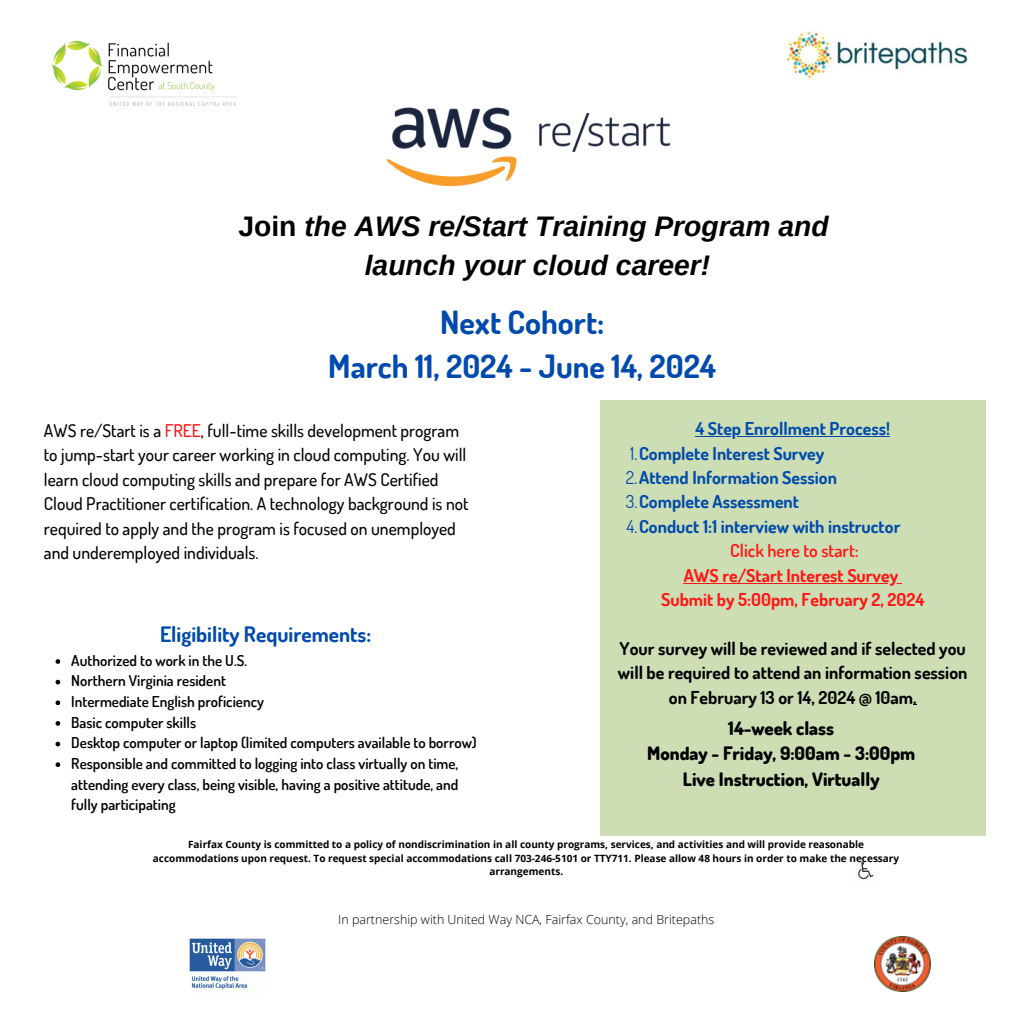
<style>
.page{position:relative;width:1013px;height:1013px;background:#fff}
.page>*{position:absolute;margin:0;border:0;box-sizing:border-box;transform-origin:0 0}
.t1{font:700 32px "Dosis";color:#004aad}
.t2{font:italic 700 28.25px "Arimo";color:#000}
.t3{font:700 21.25px "Dosis";color:#004aad}
.t4{font:800 18.62px "Dosis";color:#000}
.t5{font:700 17.75px "Dosis";color:#004aad}
.t6{font:700 17.75px/24.4px "Dosis";color:#000;text-align:center}
.t7{font:700 17.75px "Dosis";color:#ff1616}
.t8{font:600 17.75px "Dosis";color:#ff1616}
.t9{font:500 17.5px/24.4px "Dosis";color:#000}
.t10{font:600 15px/20.6px "Dosis";color:#000;text-align:justify}
.t11{font:300 12.5px "Open Sans";color:#000}
.t12{font:700 10px/13.4px "Open Sans";color:#000;text-align:center}
.s1{font-style:normal}
.s2{color:#ff1616}
.s3{font-weight:400}
</style>
<div class="page">
<img style="left:190px;top:938px;width:76px;height:52px">
<img style="left:858px;top:861px;width:16px;height:19px">
<img style="left:874px;top:936px;width:56px;height:55px">
<img style="left:386px;top:107px;width:285px;height:80px">
<img style="left:51px;top:40px;width:184px;height:66px">
<div style="left:600px;top:400px;width:385px;height:435px;background:#cddeb4"></div>
<hr style="left:695px;top:436px;width:195px;height:1px;background:#004aad">
<hr style="left:683px;top:582px;width:215px;height:1px;background:#ff1616">
<svg style="left:56px;top:659px;width:4px;height:5px"></svg>
<svg style="left:56px;top:679px;width:4px;height:5px"></svg>
<svg style="left:56px;top:700px;width:4px;height:5px"></svg>
<svg style="left:56px;top:721px;width:4px;height:4px"></svg>
<svg style="left:56px;top:741px;width:4px;height:5px"></svg>
<svg style="left:56px;top:762px;width:4px;height:5px"></svg>
<img style="left:786px;top:31px;width:182px;height:48px">
<p class="t2" style="left:238px;top:210px;width:592px"><span class="s1">Join</span> the AWS re/Start Training Program and</p>
<p class="t2" style="left:365px;top:250px;width:347px">launch your cloud career!</p>
<p class="t1" style="left:440px;top:301px;width:166px">Next Cohort:</p>
<p class="t1" style="left:328px;top:345px;width:389px">March 11, 2024 - June 14, 2024</p>
<p class="t9" style="left:44px;top:418px;width:426px">AWS re/Start is a <span class="s2">FREE</span>, full-time skills development program to jump-start your career working in cloud computing. You will learn cloud computing skills and prepare for AWS Certified Cloud Practitioner certification. A technology background is not required to apply and the program is focused on unemployed and underemployed individuals.</p>
<p class="t3" style="left:160px;top:620px;width:213px">Eligibility Requirements:</p>
<p class="t10" style="left:71px;top:649px;width:177px">Authorized to work in the U.S.</p>
<p class="t10" style="left:71px;top:670px;width:156px">Northern Virginia resident</p>
<p class="t10" style="left:71px;top:690px;width:194px">Intermediate English proficiency</p>
<p class="t10" style="left:71px;top:711px;width:126px">Basic computer skills</p>
<p class="t10" style="left:71px;top:732px;width:407px">Desktop computer or laptop (limited computers available to borrow)</p>
<p class="t10" style="left:71px;top:752px;width:388px">Responsible and committed to logging into class virtually on time, attending every class, being visible, having a positive attitude, and fully participating</p>
<p class="t5" style="left:695px;top:417px;width:196px">4 Step Enrollment Process!</p>
<p class="t5" style="left:630px;top:441px;width:196px"><span class="s3">1.</span>Complete Interest Survey</p>
<p class="t5" style="left:626px;top:466px;width:213px"><span class="s3">2.</span>Attend Information Session</p>
<p class="t5" style="left:625px;top:490px;width:175px"><span class="s3">3.</span>Complete Assessment</p>
<p class="t5" style="left:626px;top:514px;width:275px"><span class="s3">4.</span>Conduct 1:1 interview with instructor</p>
<p class="t8" style="left:730px;top:539px;width:130px">Click here to start:</p>
<p class="t7" style="left:683px;top:563px;width:216px">AWS re/Start Interest Survey</p>
<p class="t7" style="left:661px;top:587px;width:265px">Submit by 5:00pm, February 2, 2024</p>
<p class="t6" style="left:618px;top:635px;width:351px">Your survey will be reviewed and if selected you will be required to attend an information session on February 13 or 14, 2024 @ 10am.</p>
<p class="t4" style="left:728px;top:716px;width:107px">14-week class</p>
<p class="t4" style="left:647px;top:741px;width:270px">Monday - Friday, 9:00am - 3:00pm</p>
<p class="t4" style="left:683px;top:766px;width:198px">Live Instruction, Virtually</p>
<p class="t12" style="left:153px;top:837px;width:747px">Fairfax County is committed to a policy of nondiscrimination in all county programs, services, and activities and will provide reasonable accommodations upon request. To request special accommodations call 703-246-5101 or TTY711. Please allow 48 hours in order to make the necessary arrangements.</p>
<p class="t11" style="left:338px;top:910px;width:377px">In partnership with United Way NCA, Fairfax County, and Britepaths</p>
</div>
